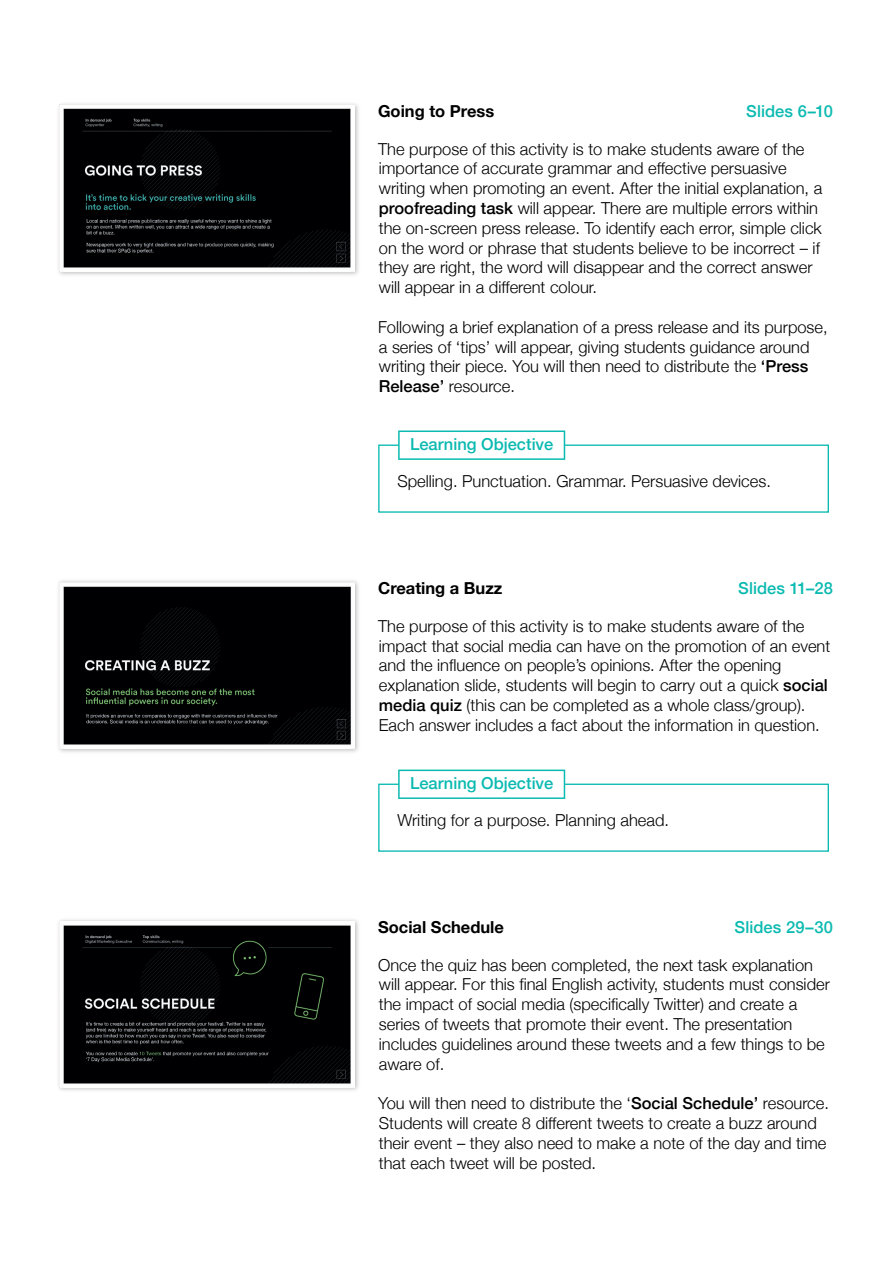
<style>
.page{position:relative;width:893px;height:1263px;background:#fff}
.page>*{position:absolute;margin:0;border:0;box-sizing:border-box;transform-origin:0 0}
.t1{font:300 16.5px/19.8px "Helvetica Neue";color:#000002}
.t2{font:700 16.5px "Helvetica Neue";color:#000002}
.t3{font:500 16.5px "Helvetica Neue";color:#0bbab1}
.t4{font:500 16.5px "Helvetica Neue";letter-spacing:.005em;color:#0bbab0}
.s1{font-weight:500}
</style>
<div class="page">
<img style="left:58px;top:580px;width:301px;height:172px">
<img style="left:60px;top:582px;width:295px;height:166px">
<img style="left:58px;top:919px;width:301px;height:172px">
<img style="left:60px;top:921px;width:295px;height:166px">
<img style="left:58px;top:103px;width:301px;height:172px">
<img style="left:60px;top:105px;width:295px;height:166px">
<div style="left:378px;top:444px;width:451px;height:69px;border:1px solid #0bbab1"></div>
<svg style="left:398px;top:430px;width:167px;height:30px"></svg>
<div style="left:378px;top:783px;width:451px;height:69px;border:1px solid #0bbab1"></div>
<svg style="left:398px;top:769px;width:167px;height:30px"></svg>
<p class="t2" style="left:378px;top:98px;width:118px">Going to Press</p>
<p class="t1" style="left:378px;top:138px;width:446px">The purpose of this activity is to make students aware of the importance of accurate grammar and effective persuasive writing when promoting an event. After the initial explanation, a <span class="s1">proofreading task</span> will appear. There are multiple errors within the on-screen press release. To identify each error, simple click on the word or phrase that students believe to be incorrect – if they are right, the word will disappear and the correct answer will appear in a different colour.</p>
<p class="t1" style="left:378px;top:316px;width:451px">Following a brief explanation of a press release and its purpose, a series of ‘tips’ will appear, giving students guidance around writing their piece. You will then need to distribute the <span class="s1">‘Press Release’</span> resource.</p>
<p class="t4" style="left:746px;top:98px;width:88px">Slides 6–10</p>
<p class="t3" style="left:410px;top:431px;width:145px">Learning Objective</p>
<p class="t1" style="left:397px;top:470px;width:375px">Spelling. Punctuation. Grammar. Persuasive devices.</p>
<p class="t2" style="left:378px;top:575px;width:126px">Creating a Buzz</p>
<p class="t1" style="left:378px;top:615px;width:454px">The purpose of this activity is to make students aware of the impact that social media can have on the promotion of an event and the influence on people’s opinions. After the opening explanation slide, students will begin to carry out a quick <span class="s1">social media quiz</span> (this can be completed as a whole class/group).<br>Each answer includes a fact about the information in question.</p>
<p class="t4" style="left:738px;top:575px;width:96px">Slides 11–28</p>
<p class="t3" style="left:410px;top:770px;width:145px">Learning Objective</p>
<p class="t1" style="left:397px;top:809px;width:273px">Writing for a purpose. Planning ahead.</p>
<p class="t2" style="left:378px;top:914px;width:127px">Social Schedule</p>
<p class="t1" style="left:378px;top:954px;width:453px">Once the quiz has been completed, the next task explanation will appear. For this final English activity, students must consider the impact of social media (specifically Twitter) and create a series of tweets that promote their event. The presentation includes guidelines around these tweets and a few things to be aware of.</p>
<p class="t1" style="left:378px;top:1092px;width:452px">You will then need to distribute the ‘<span class="s1">Social Schedule’</span> resource.<br>Students will create 8 different tweets to create a buzz around their event – they also need to make a note of the day and time that each tweet will be posted.</p>
<p class="t4" style="left:735px;top:914px;width:100px">Slides 29–30</p>
</div>
